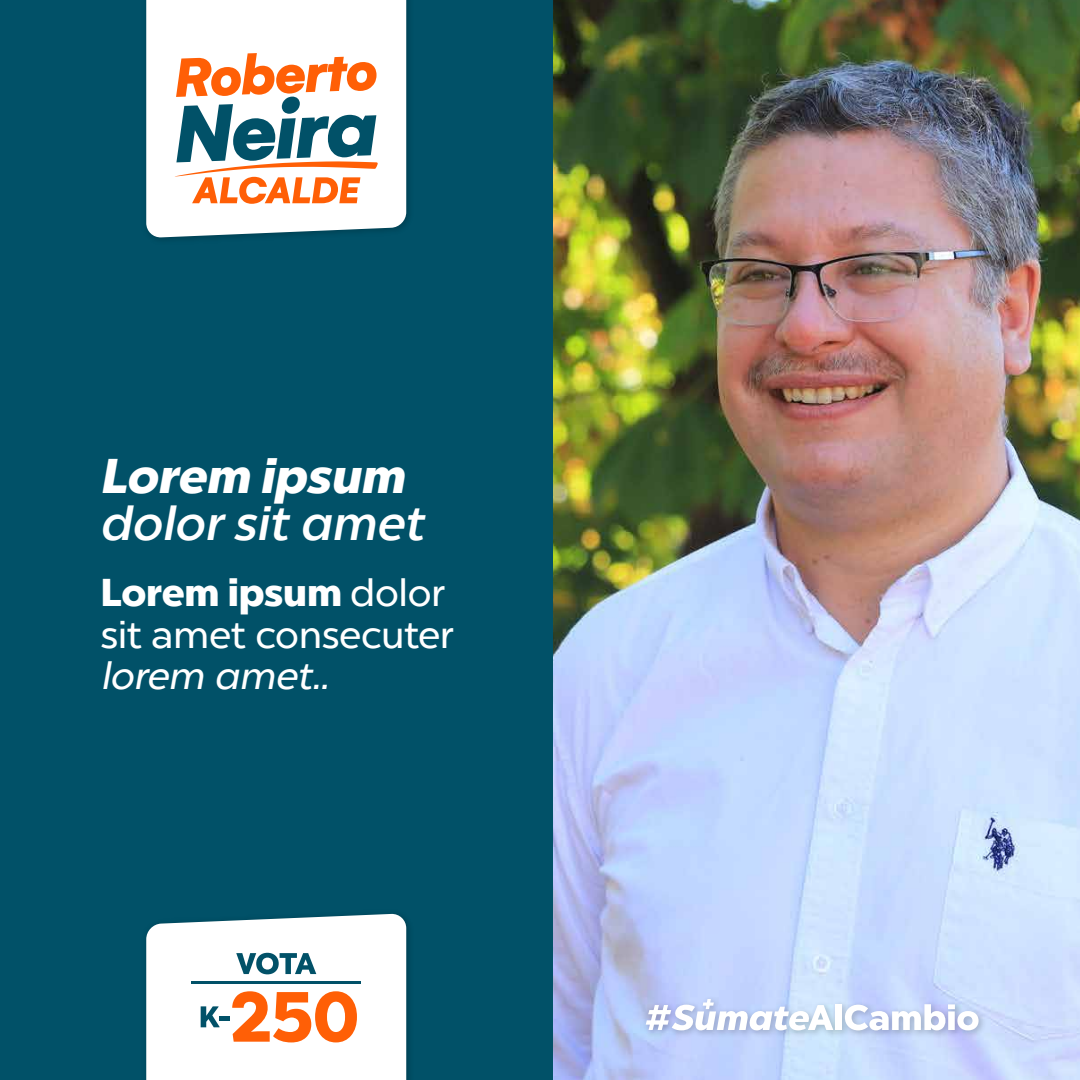
<style>
.page{position:relative;width:1080px;height:1080px;background:#fff}
.page>*{position:absolute;margin:0;border:0;box-sizing:border-box;transform-origin:0 0}
.t1{font:48.5px "Chronica Pro Regular 8";color:#fff}
.t2{font:48.1px "Chronica Pro Regular 7";color:#fff}
.t3{font:38.6px "Chronica Pro Regular 3";letter-spacing:-.015em;color:#fff}
.t4{font:900 38.6px "Chronica Pro";letter-spacing:-.005em;color:#fff}
.t5{font:38.6px "Chronica Pro Regular 5";letter-spacing:-.01em;color:#fff}
.s1{font-family:"Chronica Pro Regular 3";font-weight:400}
</style>
<div class="page">
<img style="left:553px;top:0;width:527px;height:1080px">
<div style="left:0;top:0;width:553px;height:1080px;background:#015168"></div>
<img style="left:156px;top:0;width:253px;height:240px">
<div style="left:146px;top:0;width:260px;height:238px;background:#fff"></div>
<svg style="left:175px;top:53px;width:203px;height:151px"></svg>
<img style="left:391px;top:913px;width:18px;height:167px">
<svg style="left:146px;top:914px;width:260px;height:166px;background:#ece4de"></svg>
<div style="left:219px;top:1016px;width:11px;height:5px;background:#015168"></div>
<img style="left:638px;top:992px;width:352px;height:50px">
<div style="left:835px;top:1004px;width:7px;height:26px;background:#fff"></div>
<svg style="left:845px;top:1004px;width:134px;height:26px"></svg>
<svg style="left:646px;top:999px;width:187px;height:31px"></svg>
<p class="t1" style="left:99px;top:445px;width:306px">Lorem ipsum</p>
<p class="t2" style="left:99px;top:494px;width:325px">dolor sit amet</p>
<p class="t4" style="left:100px;top:568px;width:346px">Lorem ipsum <span class="s1">dolor</span></p>
<p class="t3" style="left:100px;top:611px;width:355px">sit amet consecuter</p>
<p class="t5" style="left:100px;top:653px;width:230px">lorem amet..</p>
</div>
